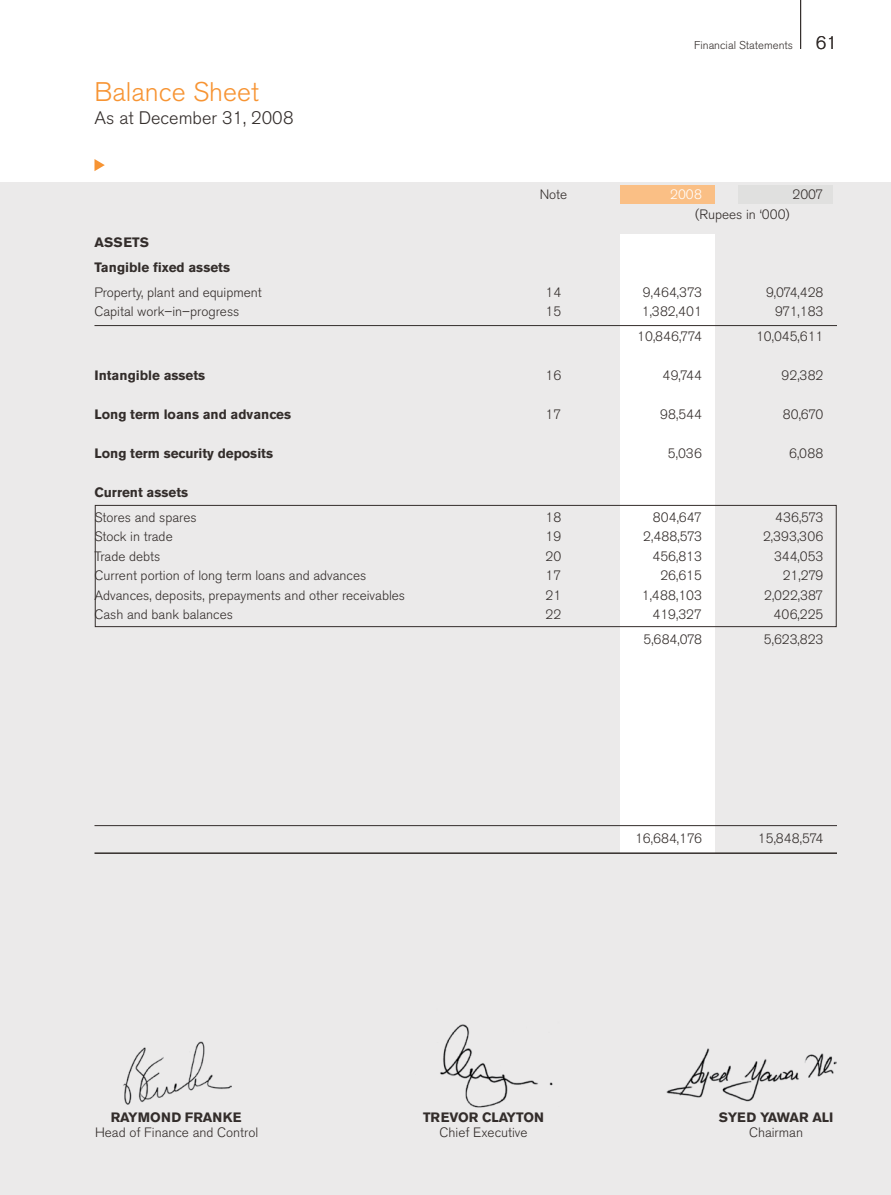
<style>
.page{position:relative;width:891px;height:1195px;background:#fff}
.page>*{position:absolute;margin:0;border:0;box-sizing:border-box;transform-origin:0 0}
.t1{font:300 26.7px "Akzidenz Grotesk BE";letter-spacing:.005em;color:#f79433}
.t2{font:300 18px "Akzidenz Grotesk BE";letter-spacing:.005em;color:#332d2b}
.t3{font:300 13.5px "Akzidenz Grotesk BE";color:#332d2b}
.t4{font:700 13.5px/24.9px "Akzidenz Grotesk BE";color:#332d2b}
.t5{font:300 13.5px "Akzidenz Grotesk BE";color:#fff}
.t6{font:300 11.25px "Akzidenz Grotesk BE";letter-spacing:.005em;color:#332d2b}
</style>
<div class="page">
<div style="left:0;top:182px;width:891px;height:1013px;background:#ebeaea"></div>
<div style="left:620px;top:185px;width:95px;height:18px;background:#fabf85"></div>
<div style="left:738px;top:185px;width:94px;height:18px;background:#e0e0df"></div>
<div style="left:620px;top:235px;width:95px;height:619px;background:#fff"></div>
<hr style="left:800px;top:0;width:1px;height:49px;background:#332d2b">
<svg style="left:94px;top:159px;width:11px;height:12px"></svg>
<hr style="left:94px;top:852px;width:743px;height:2px;background:#332d2b">
<hr style="left:94px;top:325px;width:743px;height:1px;background:#332d2b">
<hr style="left:94px;top:825px;width:743px;height:1px;background:#332d2b">
<div style="left:95px;top:505px;width:741px;height:122px;border:1px solid #332d2b"></div>
<img style="left:440px;top:1024px;width:113px;height:84px">
<img style="left:666px;top:1048px;width:170px;height:54px">
<img style="left:123px;top:1041px;width:109px;height:64px">
<h1 class="t1" style="left:94px;top:77px;width:166px">Balance Sheet</h1>
<h2 class="t2" style="left:94px;top:107px;width:201px">As at December 31, 2008</h2>
<p class="t6" style="left:694px;top:39px;width:101px">Financial Statements</p>
<h2 class="t2" style="left:816px;top:33px;width:23px">61</h2>
<p class="t3" style="left:540px;top:187px;width:29px">Note</p>
<p class="t5" style="left:670px;top:187px;width:33px">2008</p>
<p class="t3" style="left:793px;top:187px;width:32px">2007</p>
<p class="t3" style="left:695px;top:206px;width:96px">(Rupees in ‘000)</p>
<p class="t4" style="left:94px;top:230px;width:137px">ASSETS<br>Tangible fixed assets</p>
<p class="t3" style="left:94px;top:284px;width:169px">Property, plant and equipment</p>
<p class="t3" style="left:546px;top:284px;width:17px">14</p>
<p class="t3" style="left:643px;top:284px;width:61px">9,464,373</p>
<p class="t3" style="left:766px;top:284px;width:59px">9,074,428</p>
<p class="t3" style="left:94px;top:304px;width:146px">Capital work–in–progress</p>
<p class="t3" style="left:546px;top:304px;width:17px">15</p>
<p class="t3" style="left:642px;top:304px;width:62px">1,382,401</p>
<p class="t3" style="left:775px;top:304px;width:50px">971,183</p>
<p class="t3" style="left:637px;top:329px;width:66px">10,846,774</p>
<p class="t3" style="left:756px;top:329px;width:69px">10,045,611</p>
<p class="t4" style="left:95px;top:363px;width:112px">Intangible assets</p>
<p class="t3" style="left:546px;top:368px;width:17px">16</p>
<p class="t3" style="left:663px;top:368px;width:41px">49,744</p>
<p class="t3" style="left:782px;top:368px;width:43px">92,382</p>
<p class="t4" style="left:95px;top:402px;width:198px">Long term loans and advances</p>
<p class="t3" style="left:546px;top:407px;width:17px">17</p>
<p class="t3" style="left:660px;top:407px;width:43px">98,544</p>
<p class="t3" style="left:783px;top:407px;width:42px">80,670</p>
<p class="t4" style="left:95px;top:441px;width:180px">Long term security deposits</p>
<p class="t3" style="left:668px;top:446px;width:36px">5,036</p>
<p class="t3" style="left:789px;top:446px;width:36px">6,088</p>
<p class="t4" style="left:95px;top:480px;width:95px">Current assets</p>
<p class="t3" style="left:95px;top:509px;width:104px">Stores and spares</p>
<p class="t3" style="left:546px;top:509px;width:17px">18</p>
<p class="t3" style="left:653px;top:509px;width:51px">804,647</p>
<p class="t3" style="left:775px;top:509px;width:50px">436,573</p>
<p class="t3" style="left:95px;top:529px;width:80px">Stock in trade</p>
<p class="t3" style="left:546px;top:529px;width:17px">19</p>
<p class="t3" style="left:643px;top:529px;width:60px">2,488,573</p>
<p class="t3" style="left:763px;top:529px;width:62px">2,393,306</p>
<p class="t3" style="left:95px;top:548px;width:67px">Trade debts</p>
<p class="t3" style="left:546px;top:548px;width:17px">20</p>
<p class="t3" style="left:653px;top:548px;width:51px">456,813</p>
<p class="t3" style="left:774px;top:548px;width:51px">344,053</p>
<p class="t3" style="left:95px;top:568px;width:273px">Current portion of long term loans and advances</p>
<p class="t3" style="left:546px;top:568px;width:17px">17</p>
<p class="t3" style="left:660px;top:568px;width:43px">26,615</p>
<p class="t3" style="left:783px;top:568px;width:42px">21,279</p>
<p class="t3" style="left:95px;top:587px;width:312px">Advances, deposits, prepayments and other receivables</p>
<p class="t3" style="left:546px;top:587px;width:17px">21</p>
<p class="t3" style="left:642px;top:587px;width:62px">1,488,103</p>
<p class="t3" style="left:764px;top:587px;width:61px">2,022,387</p>
<p class="t3" style="left:95px;top:607px;width:140px">Cash and bank balances</p>
<p class="t3" style="left:546px;top:607px;width:17px">22</p>
<p class="t3" style="left:653px;top:607px;width:51px">419,327</p>
<p class="t3" style="left:773px;top:607px;width:52px">406,225</p>
<p class="t3" style="left:644px;top:632px;width:60px">5,684,078</p>
<p class="t3" style="left:764px;top:632px;width:61px">5,623,823</p>
<p class="t3" style="left:635px;top:831px;width:68px">16,684,176</p>
<p class="t3" style="left:758px;top:831px;width:67px">15,848,574</p>
<p class="t4" style="left:111px;top:1105px;width:132px">RAYMOND FRANKE</p>
<p class="t4" style="left:423px;top:1105px;width:122px">TREVOR CLAYTON</p>
<p class="t4" style="left:719px;top:1105px;width:116px">SYED YAWAR ALI</p>
<p class="t3" style="left:95px;top:1124px;width:165px">Head of Finance and Control</p>
<p class="t3" style="left:440px;top:1124px;width:90px">Chief Executive</p>
<p class="t3" style="left:749px;top:1124px;width:56px">Chairman</p>
</div>
